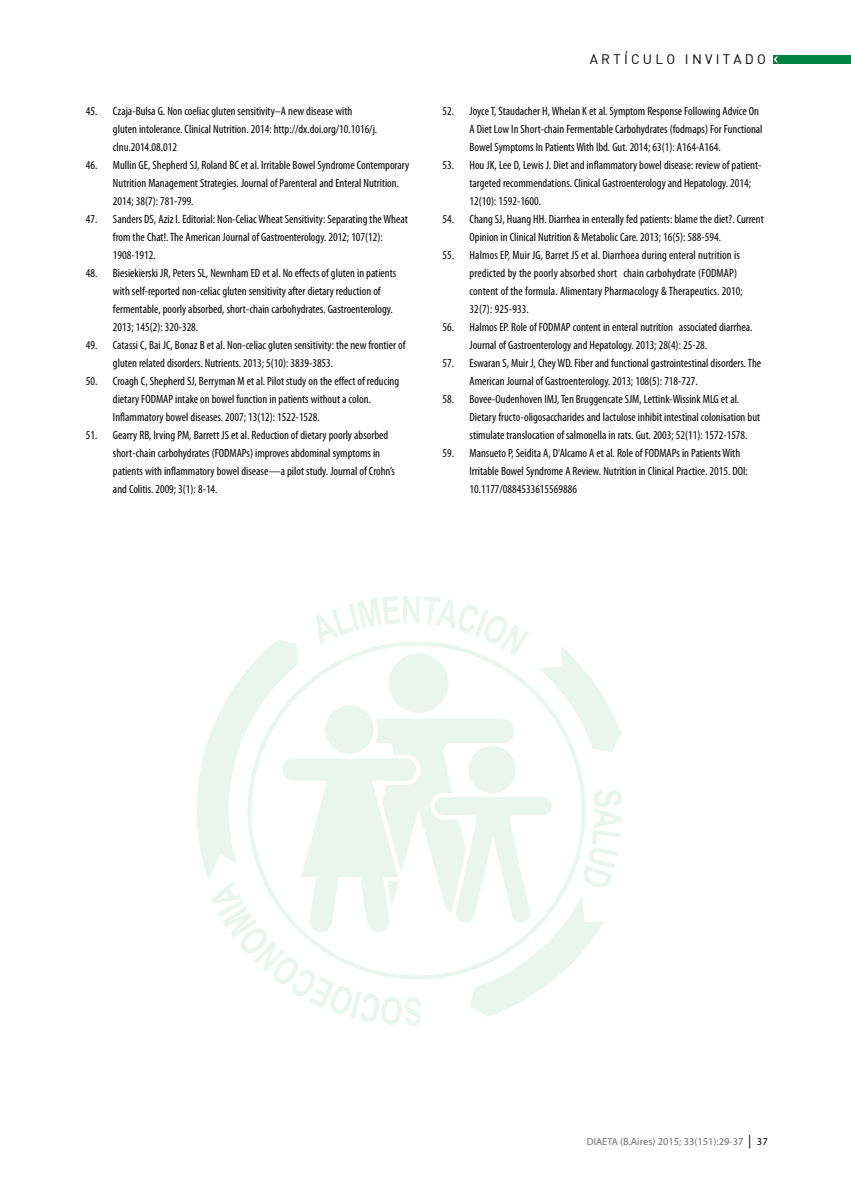
<style>
.page{position:relative;width:851px;height:1191px;background:#fff}
.page>*{position:absolute;margin:0;border:0;box-sizing:border-box;transform-origin:0 0}
.t1{font:13.5px "DIN";letter-spacing:.24em;color:#000}
.t2{font:condensed 12px/18px "Myriad Pro";color:#000}
.t3{font:10.5px "Myriad Pro";color:#706f6f}
.s1{font-size:10.2px}
.s2{font-size:13.5px;color:#000}
.s3{color:#000}
</style>
<div class="page">
<div style="left:772px;top:55px;width:78px;height:9px;background:#00833e"></div>
<svg style="left:773px;top:56px;width:4px;height:7px"></svg>
<svg style="left:197px;top:596px;width:425px;height:429px"></svg>
<p class="t2" style="left:113px;top:103px;width:265px;text-indent:-27px">45. Czaja-Bulsa G. Non coeliac gluten sensitivity–A new disease with gluten intolerance. Clinical Nutrition. 2014: http://dx.doi.org/10.1016/j. clnu.2014.08.012</p>
<p class="t2" style="left:113px;top:157px;width:298px;text-indent:-27px">46. Mullin GE, Shepherd SJ, Roland BC et al. Irritable Bowel Syndrome Contemporary<br>Nutrition Management Strategies. Journal of Parenteral and Enteral Nutrition.<br>2014; 38(7): 781-799.</p>
<p class="t2" style="left:113px;top:211px;width:296px;text-indent:-27px">47. Sanders DS, Aziz I. Editorial: Non-Celiac Wheat Sensitivity: Separating the Wheat from the Chat!. The American Journal of Gastroenterology. 2012; 107(12):<br>1908-1912.</p>
<p class="t2" style="left:113px;top:265px;width:285px;text-indent:-27px">48. Biesiekierski JR, Peters SL, Newnham ED et al. No effects of gluten in patients with self-reported non-celiac gluten sensitivity after dietary reduction of fermentable, poorly absorbed, short-chain carbohydrates. Gastroenterology.<br>2013; 145(2): 320-328.</p>
<p class="t2" style="left:113px;top:337px;width:294px;text-indent:-27px">49. Catassi C, Bai JC, Bonaz B et al. Non-celiac gluten sensitivity: the new frontier of gluten related disorders. Nutrients. 2013; 5(10): 3839-3853.</p>
<p class="t2" style="left:113px;top:373px;width:288px;text-indent:-27px">50. Croagh C, Shepherd SJ, Berryman M et al. Pilot study on the effect of reducing dietary FODMAP intake on bowel function in patients without a colon.<br>Inflammatory bowel diseases. 2007; 13(12): 1522-1528.</p>
<p class="t2" style="left:113px;top:427px;width:283px;text-indent:-27px">51. Gearry RB, Irving PM, Barrett JS et al. Reduction of dietary poorly absorbed short-chain carbohydrates (FODMAPs) improves abdominal symptoms in patients with inflammatory bowel disease—a pilot study. Journal of Crohn’s and Colitis. 2009; 3(1): 8-14.</p>
<p class="t1" style="left:589px;top:51px;width:176px">ARTÍCULO INVITA DO</p>
<p class="t2" style="left:469px;top:103px;width:294px;text-indent:-27px">52. Joyce T, Staudacher H, Whelan K et al. Symptom Response Following Advice On<br>A Diet Low In Short-chain Fermentable Carbohydrates (fodmaps) For Functional<br>Bowel Symptoms In Patients With Ibd. Gut. 2014; 63(1): A164-A164.</p>
<p class="t2" style="left:469px;top:157px;width:293px;text-indent:-27px">53. Hou JK, Lee D, Lewis J. Diet and inflammatory bowel disease: review of patient&shy;targeted recommendations. Clinical Gastroenterology and Hepatology. 2014;<br>12(10): 1592-1600.</p>
<p class="t2" style="left:469px;top:211px;width:296px;text-indent:-27px">54. Chang SJ, Huang HH. Diarrhea in enterally fed patients: blame the diet?. Current<br>Opinion in Clinical Nutrition &amp; Metabolic Care. 2013; 16(5): 588-594.</p>
<p class="t2" style="left:469px;top:247px;width:275px;text-indent:-27px">55. Halmos EP, Muir JG, Barret JS et al. Diarrhoea during enteral nutrition is predicted by the poorly absorbed short‐chain carbohydrate (FODMAP) content of the formula. Alimentary Pharmacology &amp; Therapeutics. 2010; 32(7): 925-933.</p>
<p class="t2" style="left:469px;top:319px;width:284px;text-indent:-27px">56. Halmos EP. Role of FODMAP content in enteral nutrition‐associated diarrhea.<br>Journal of Gastroenterology and Hepatology. 2013; 28(4): 25-28.</p>
<p class="t2" style="left:469px;top:355px;width:293px;text-indent:-27px">57. Eswaran S, Muir J, Chey WD. Fiber and functional gastrointestinal disorders. The<br>American Journal of Gastroenterology. 2013; 108(5): 718-727.</p>
<p class="t2" style="left:469px;top:391px;width:292px;text-indent:-27px">58. Bovee-Oudenhoven IMJ, Ten Bruggencate SJM, Lettink-Wissink MLG et al.<br>Dietary fructo-oligosaccharides and lactulose inhibit intestinal colonisation but stimulate translocation of salmonella in rats. Gut. 2003; 52(11): 1572-1578.</p>
<p class="t2" style="left:469px;top:445px;width:280px;text-indent:-27px">59. Mansueto P, Seidita A, D’Alcamo A et al. Role of FODMAPs in Patients With<br>Irritable Bowel Syndrome A Review. Nutrition in Clinical Practice. 2015. DOI:<br>10.1177/0884533615569886</p>
<p class="t3" style="left:587px;top:1135px;width:182px"><span class="s1">DIAETA</span> (B.Aires) 2015; 33(151):29-37 <span class="s2">|</span> <span class="s3">37</span></p>
</div>
